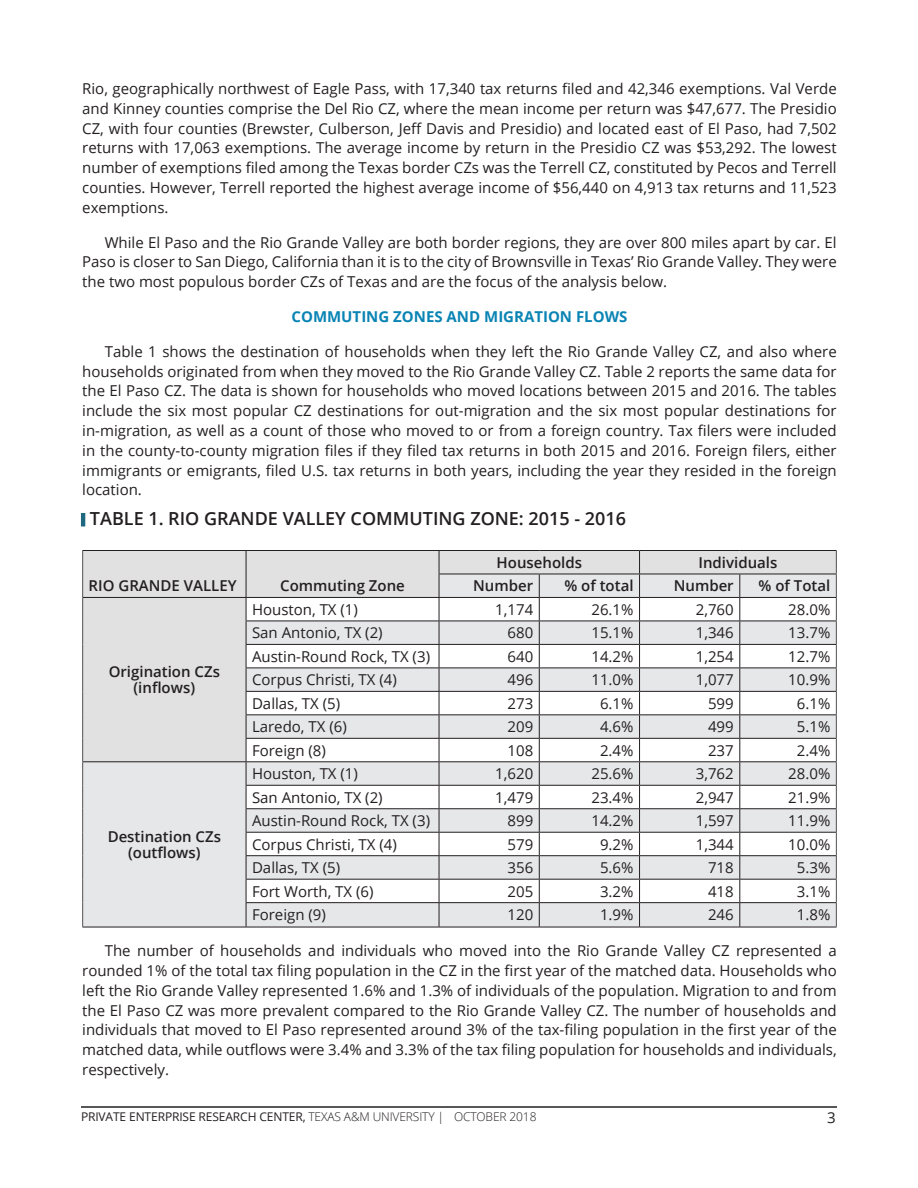
<style>
.page{position:relative;width:918px;height:1188px;background:#fff}
.page>*{position:absolute;margin:0;border:0;box-sizing:border-box;transform-origin:0 0}
.t1{font:600 18px "Open Sans";color:#231f20}
.Para{font:15px/19.8px "Open Sans";color:#231f20;text-align:justify}
.t2{font:600 15px/16.2px "Open Sans";color:#231f20;text-align:center}
.Para-2{font:700 15px "Open Sans";color:#0a84b4}
.t3{font:12px "Open Sans";letter-spacing:-.01em;color:#231f20}
.s1{font-weight:300}
</style>
<div class="page">
<hr style="left:81px;top:1107px;width:756px;height:1px;background:#231f20">
<hr style="left:82px;top:550px;width:164px;height:1px;background:#231f20">
<hr style="left:246px;top:550px;width:193px;height:1px;background:#231f20">
<hr style="left:439px;top:550px;width:100px;height:1px;background:#231f20">
<hr style="left:539px;top:550px;width:101px;height:1px;background:#231f20">
<hr style="left:640px;top:550px;width:100px;height:1px;background:#231f20">
<hr style="left:740px;top:550px;width:97px;height:1px;background:#231f20">
<hr style="left:82px;top:927px;width:164px;height:1px;background:#231f20">
<svg style="left:84px;top:551px;width:751px;height:376px"></svg>
<hr style="left:246px;top:927px;width:193px;height:1px;background:#231f20">
<hr style="left:439px;top:927px;width:100px;height:1px;background:#231f20">
<hr style="left:539px;top:927px;width:101px;height:1px;background:#231f20">
<hr style="left:640px;top:927px;width:100px;height:1px;background:#231f20">
<hr style="left:740px;top:927px;width:97px;height:1px;background:#231f20">
<hr style="left:81px;top:513px;width:4px;height:13px;background:#1e6880">
<p class="Para" style="left:82px;top:78px;width:756px">Rio, geographically northwest of Eagle Pass, with 17,340 tax returns filed and 42,346 exemptions. Val Verde and Kinney counties comprise the Del Rio CZ, where the mean income per return was $47,677. The Presidio CZ, with four counties (Brewster, Culberson, Jeff Davis and Presidio) and located east of El Paso, had 7,502 returns with 17,063 exemptions. The average income by return in the Presidio CZ was $53,292. The lowest number of exemptions filed among the Texas border CZs was the Terrell CZ, constituted by Pecos and Terrell counties. However, Terrell reported the highest average income of $56,440 on 4,913 tax returns and 11,523 exemptions.</p>
<p class="Para" style="left:82px;top:232px;width:756px;text-indent:22px">While El Paso and the Rio Grande Valley are both border regions, they are over 800 miles apart by car. El Paso is closer to San Diego, California than it is to the city of Brownsville in Texas’ Rio Grande Valley. They were the two most populous border CZs of Texas and are the focus of the analysis below.</p>
<p class="Para-2" style="left:292px;top:306px;width:337px">COMMUTING ZONES AND MIGRATION FLOWS</p>
<p class="Para" style="left:82px;top:341px;width:756px;text-indent:22px">Table 1 shows the destination of households when they left the Rio Grande Valley CZ, and also where households originated from when they moved to the Rio Grande Valley CZ. Table 2 reports the same data for the El Paso CZ. The data is shown for households who moved locations between 2015 and 2016. The tables include the six most popular CZ destinations for out-migration and the six most popular destinations for in-migration, as well as a count of those who moved to or from a foreign country. Tax filers were included in the county-to-county migration files if they filed tax returns in both 2015 and 2016. Foreign filers, either immigrants or emigrants, filed U.S. tax returns in both years, including the year they resided in the foreign location.</p>
<p class="t1" style="left:90px;top:507px;width:538px">TABLE 1. RIO GRANDE VALLEY COMMUTING ZONE: 2015 - 2016</p>
<p class="t2" style="left:89px;top:578px;width:150px">RIO GRANDE VALLEY</p>
<p class="t2" style="left:280px;top:578px;width:126px">Commuting Zone</p>
<p class="t2" style="left:497px;top:554px;width:87px">Households</p>
<p class="t2" style="left:699px;top:554px;width:80px">Individuals</p>
<p class="t2" style="left:473px;top:578px;width:62px">Number</p>
<p class="t2" style="left:564px;top:578px;width:71px">% of total</p>
<p class="t2" style="left:674px;top:578px;width:62px">Number</p>
<p class="t2" style="left:759px;top:578px;width:73px">% of Total</p>
<p class="t2" style="left:109px;top:663px;width:113px">Origination CZs (inflows)</p>
<p class="Para" style="left:252px;top:599px;width:107px">Houston, TX (1)</p>
<p class="Para" style="left:495px;top:599px;width:39px">1,174</p>
<p class="Para" style="left:591px;top:599px;width:44px">26.1%</p>
<p class="Para" style="left:696px;top:599px;width:39px">2,760</p>
<p class="Para" style="left:788px;top:599px;width:44px">28.0%</p>
<p class="Para" style="left:252px;top:623px;width:132px">San Antonio, TX (2)</p>
<p class="Para" style="left:508px;top:623px;width:27px">680</p>
<p class="Para" style="left:591px;top:623px;width:44px">15.1%</p>
<p class="Para" style="left:696px;top:623px;width:39px">1,346</p>
<p class="Para" style="left:788px;top:623px;width:44px">13.7%</p>
<p class="Para" style="left:252px;top:646px;width:180px">Austin-Round Rock, TX (3)</p>
<p class="Para" style="left:508px;top:646px;width:27px">640</p>
<p class="Para" style="left:591px;top:646px;width:44px">14.2%</p>
<p class="Para" style="left:696px;top:646px;width:39px">1,254</p>
<p class="Para" style="left:788px;top:646px;width:44px">12.7%</p>
<p class="Para" style="left:252px;top:670px;width:146px">Corpus Christi, TX (4)</p>
<p class="Para" style="left:508px;top:670px;width:27px">496</p>
<p class="Para" style="left:591px;top:670px;width:44px">11.0%</p>
<p class="Para" style="left:696px;top:670px;width:39px">1,077</p>
<p class="Para" style="left:788px;top:670px;width:44px">10.9%</p>
<p class="Para" style="left:252px;top:693px;width:90px">Dallas, TX (5)</p>
<p class="Para" style="left:508px;top:693px;width:27px">273</p>
<p class="Para" style="left:600px;top:693px;width:35px">6.1%</p>
<p class="Para" style="left:708px;top:693px;width:27px">599</p>
<p class="Para" style="left:797px;top:693px;width:35px">6.1%</p>
<p class="Para" style="left:252px;top:717px;width:96px">Laredo, TX (6)</p>
<p class="Para" style="left:508px;top:717px;width:27px">209</p>
<p class="Para" style="left:600px;top:717px;width:35px">4.6%</p>
<p class="Para" style="left:708px;top:717px;width:27px">499</p>
<p class="Para" style="left:797px;top:717px;width:35px">5.1%</p>
<p class="Para" style="left:252px;top:740px;width:75px">Foreign (8)</p>
<p class="Para" style="left:508px;top:740px;width:27px">108</p>
<p class="Para" style="left:600px;top:740px;width:35px">2.4%</p>
<p class="Para" style="left:708px;top:740px;width:27px">237</p>
<p class="Para" style="left:797px;top:740px;width:35px">2.4%</p>
<p class="Para" style="left:252px;top:764px;width:107px">Houston, TX (1)</p>
<p class="Para" style="left:495px;top:764px;width:39px">1,620</p>
<p class="Para" style="left:591px;top:764px;width:44px">25.6%</p>
<p class="Para" style="left:696px;top:764px;width:39px">3,762</p>
<p class="Para" style="left:788px;top:764px;width:44px">28.0%</p>
<p class="Para" style="left:252px;top:787px;width:132px">San Antonio, TX (2)</p>
<p class="Para" style="left:495px;top:787px;width:39px">1,479</p>
<p class="Para" style="left:591px;top:787px;width:44px">23.4%</p>
<p class="Para" style="left:696px;top:787px;width:39px">2,947</p>
<p class="Para" style="left:788px;top:787px;width:44px">21.9%</p>
<p class="Para" style="left:252px;top:810px;width:180px">Austin-Round Rock, TX (3)</p>
<p class="Para" style="left:508px;top:810px;width:27px">899</p>
<p class="Para" style="left:591px;top:810px;width:44px">14.2%</p>
<p class="Para" style="left:696px;top:810px;width:39px">1,597</p>
<p class="Para" style="left:788px;top:810px;width:44px">11.9%</p>
<p class="Para" style="left:252px;top:834px;width:146px">Corpus Christi, TX (4)</p>
<p class="Para" style="left:508px;top:834px;width:27px">579</p>
<p class="Para" style="left:600px;top:834px;width:35px">9.2%</p>
<p class="Para" style="left:696px;top:834px;width:39px">1,344</p>
<p class="Para" style="left:788px;top:834px;width:44px">10.0%</p>
<p class="Para" style="left:252px;top:857px;width:90px">Dallas, TX (5)</p>
<p class="Para" style="left:508px;top:857px;width:27px">356</p>
<p class="Para" style="left:600px;top:857px;width:35px">5.6%</p>
<p class="Para" style="left:708px;top:857px;width:27px">718</p>
<p class="Para" style="left:797px;top:857px;width:35px">5.3%</p>
<p class="Para" style="left:252px;top:881px;width:123px">Fort Worth, TX (6)</p>
<p class="Para" style="left:508px;top:881px;width:27px">205</p>
<p class="Para" style="left:600px;top:881px;width:35px">3.2%</p>
<p class="Para" style="left:708px;top:881px;width:27px">418</p>
<p class="Para" style="left:797px;top:881px;width:35px">3.1%</p>
<p class="Para" style="left:252px;top:904px;width:75px">Foreign (9)</p>
<p class="Para" style="left:508px;top:904px;width:27px">120</p>
<p class="Para" style="left:600px;top:904px;width:35px">1.9%</p>
<p class="Para" style="left:708px;top:904px;width:27px">246</p>
<p class="Para" style="left:797px;top:904px;width:35px">1.8%</p>
<p class="Para" style="left:82px;top:940px;width:756px;text-indent:22px">The number of households and individuals who moved into the Rio Grande Valley CZ represented a rounded 1% of the total tax filing population in the CZ in the first year of the matched data. Households who left the Rio Grande Valley represented 1.6% and 1.3% of individuals of the population. Migration to and from the El Paso CZ was more prevalent compared to the Rio Grande Valley CZ. The number of households and individuals that moved to El Paso represented around 3% of the tax-filing population in the first year of the matched data, while outflows were 3.4% and 3.3% of the tax filing population for households and individuals, respectively.</p>
<p class="t2" style="left:108px;top:828px;width:115px">Destination CZs (outflows)</p>
<p class="t3" style="left:81px;top:1108px;width:457px">PRIVATE ENTERPRISE RESEARCH CENTER, <span class="s1">TEXAS A&amp;M UNIVERSITY | OCTOBER 2018</span></p>
<p class="Para" style="left:827px;top:1107px;width:10px">3</p>
</div>
